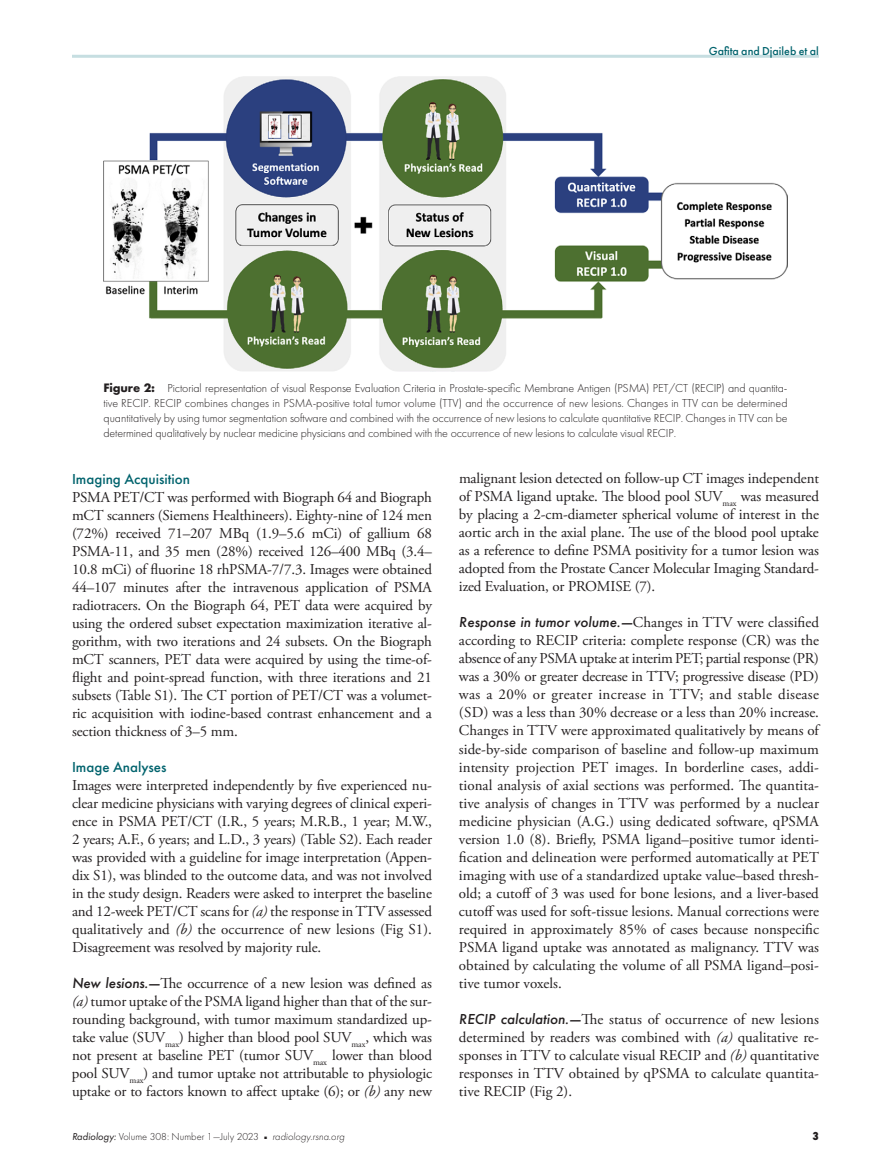
<style>
.page{position:relative;width:891px;height:1175px;background:#fff}
.page>*{position:absolute;margin:0;border:0;box-sizing:border-box;transform-origin:0 0}
.t1{font:15px/18px "Adobe Garamond Pro";letter-spacing:-.01em;color:#231f20;text-align:justify}
.t2{font:500 15px "Futura PT";color:#00636d}
.t3{font:300 12px/15px "Futura PT";letter-spacing:-.01em;color:#231f20;text-align:justify}
.t4{font:500 12px "Futura PT";color:#00636d}
.t5{font:800 12px "Futura PT Cond";color:#231f20}
.t6{font:300 10.5px "Futura PT";color:#231f20}
.s1{font-weight:700;font-size:12.75px}
.s2{font-style:italic}
.s3{font-family:"Futura PT";font-weight:500;font-style:italic}
.s4{font-weight:400;font-style:italic}
</style>
<div class="page">
<hr style="left:72px;top:55px;width:747px;height:3px;background:#c6dee1">
<img style="left:104px;top:76px;width:683px;height:295px">
<p class="t4" style="left:709px;top:44px;width:112px">Gafita and Djaileb et al</p>
<p class="t3" style="left:104px;top:381px;width:686px"><span class="s1">Figure 2:</span> Pictorial representation of visual Response Evaluation Criteria in Prostate-specific Membrane Antigen (PSMA) PET/CT (RECIP) and quantita&shy;tive RECIP. RECIP combines changes in PSMA-positive total tumor volume (TTV) and the occurrence of new lesions. Changes in TTV can be determined quantitatively by using tumor segmentation software and combined with the occurrence of new lesions to calculate quantitative RECIP. Changes in TTV can be determined qualitatively by nuclear medicine physicians and combined with the occurrence of new lesions to calculate visual RECIP.</p>
<p class="t2" style="left:72px;top:470px;width:120px">Imaging Acquisition</p>
<p class="t1" style="left:72px;top:489px;width:362px">PSMA PET/CT was performed with Biograph 64 and Biograph mCT scanners (Siemens Healthineers). Eighty-nine of 124 men (72%) received 71–207 MBq (1.9–5.6 mCi) of gallium 68<br>PSMA-11, and 35 men (28%) received 126–400 MBq (3.4– 10.8 mCi) of fluorine 18 rhPSMA-7/7.3. Images were obtained 44–107 minutes after the intravenous application of PSMA radiotracers. On the Biograph 64, PET data were acquired by using the ordered subset expectation maximization iterative al&shy;gorithm, with two iterations and 24 subsets. On the Biograph mCT scanners, PET data were acquired by using the time-of&shy;flight and point-spread function, with three iterations and 21 subsets (Table S1). The CT portion of PET/CT was a volumet&shy;ric acquisition with iodine-based contrast enhancement and a section thickness of 3–5 mm.</p>
<p class="t2" style="left:72px;top:758px;width:96px">Image Analyses</p>
<p class="t1" style="left:72px;top:777px;width:362px">Images were interpreted independently by five experienced nu&shy;clear medicine physicians with varying degrees of clinical experi&shy;ence in PSMA PET/CT (I.R., 5 years; M.R.B., 1 year; M.W., 2 years; A.F., 6 years; and L.D., 3 years) (Table S2). Each reader was provided with a guideline for image interpretation (Appen&shy;dix S1), was blinded to the outcome data, and was not involved in the study design. Readers were asked to interpret the baseline and 12-week PET/CT scans for <span class="s2">(a)</span> the response in TTV assessed qualitatively and <span class="s2">(b)</span> the occurrence of new lesions (Fig S1).<br>Disagreement was resolved by majority rule.</p>
<p class="t1" style="left:72px;top:975px;width:362px"><span class="s3">New lesions.—</span>The occurrence of a new lesion was defined as <span class="s2">(a)</span> tumor uptake of the PSMA ligand higher than that of the sur&shy;rounding background, with tumor maximum standardized up&shy;take value (SUV<sub>max</sub>) higher than blood pool SUV<sub>max</sub>, which was not present at baseline PET (tumor SUV<sub>max</sub> lower than blood pool SUV<sub>max</sub>) and tumor uptake not attributable to physiologic uptake or to factors known to affect uptake (6); or <span class="s2">(b)</span> any new</p>
<p class="t1" style="left:459px;top:470px;width:362px">malignant lesion detected on follow-up CT images independent of PSMA ligand uptake. The blood pool SUV<sub>max</sub> was measured by placing a 2-cm-diameter spherical volume of interest in the aortic arch in the axial plane. The use of the blood pool uptake as a reference to define PSMA positivity for a tumor lesion was adopted from the Prostate Cancer Molecular Imaging Standard&shy;ized Evaluation, or PROMISE (7).</p>
<p class="t1" style="left:459px;top:614px;width:362px"><span class="s3">Response in tumor volume.—</span>Changes in TTV were classified according to RECIP criteria: complete response (CR) was the absence of any PSMA uptake at interim PET; partial response (PR) was a 30% or greater decrease in TTV; progressive disease (PD) was a 20% or greater increase in TTV; and stable disease (SD) was a less than 30% decrease or a less than 20% increase.<br>Changes in TTV were approximated qualitatively by means of side-by-side comparison of baseline and follow-up maximum intensity projection PET images. In borderline cases, addi&shy;tional analysis of axial sections was performed. The quantita&shy;tive analysis of changes in TTV was performed by a nuclear medicine physician (A.G.) using dedicated software, qPSMA version 1.0 (8). Briefly, PSMA ligand–positive tumor identi&shy;fication and delineation were performed automatically at PET imaging with use of a standardized uptake value–based thresh&shy;old; a cutoff of 3 was used for bone lesions, and a liver-based cutoff was used for soft-tissue lesions. Manual corrections were required in approximately 85% of cases because nonspecific PSMA ligand uptake was annotated as malignancy. TTV was obtained by calculating the volume of all PSMA ligand–posi&shy;tive tumor voxels.</p>
<p class="t1" style="left:459px;top:1010px;width:362px"><span class="s3">RECIP calculation.—</span>The status of occurrence of new lesions determined by readers was combined with <span class="s2">(a)</span> qualitative re&shy;sponses in TTV to calculate visual RECIP and <span class="s2">(b)</span> quantitative responses in TTV obtained by qPSMA to calculate quantita&shy;tive RECIP (Fig 2).</p>
<p class="t6" style="left:72px;top:1131px;width:274px"><span class="s4">Radiology:</span> Volume 308: Number 1—July 2023 <sup>■</sup> <span class="s2">radiology.rsna.org</span></p>
<p class="t5" style="left:813px;top:1129px;width:8px">3</p>
</div>
